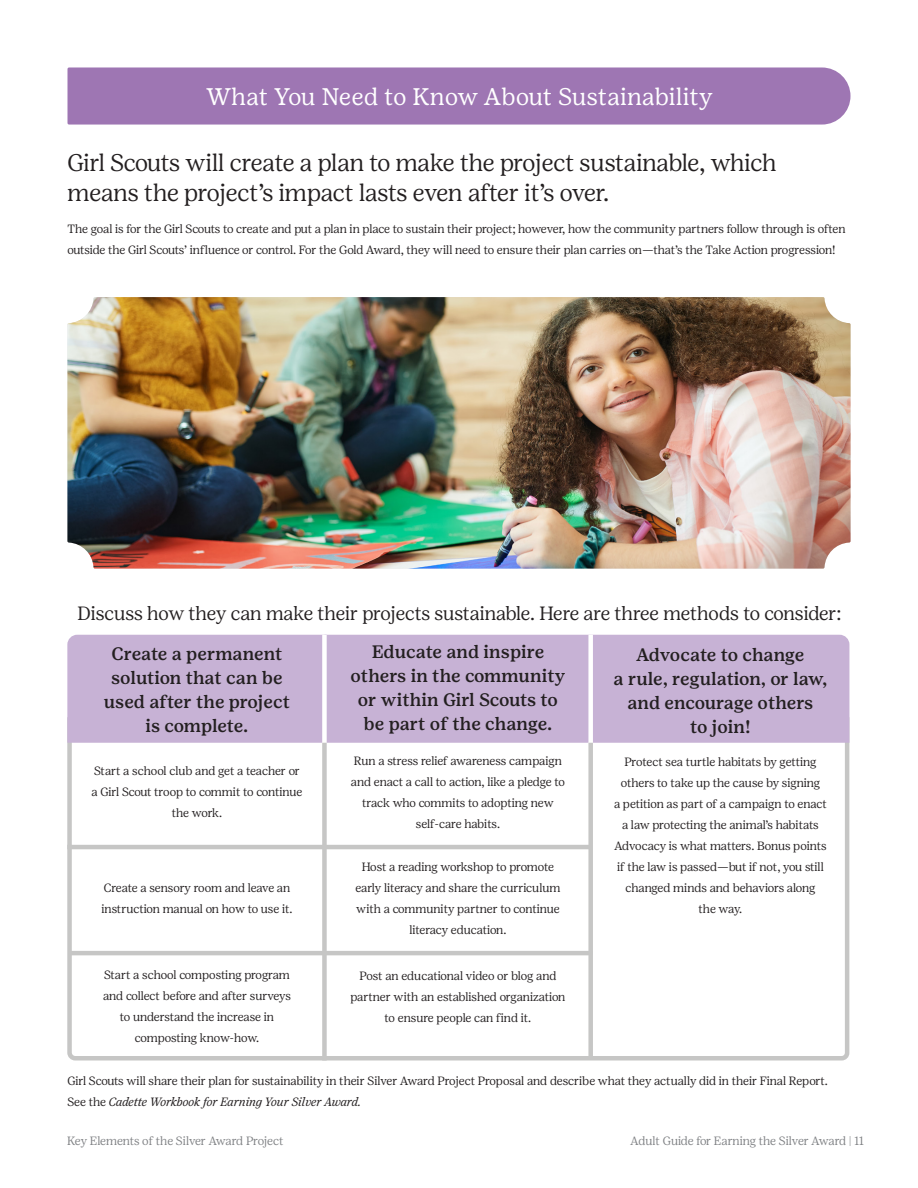
<style>
.page{position:relative;width:918px;height:1188px;background:#fff}
.page>*{position:absolute;margin:0;border:0;box-sizing:border-box;transform-origin:0 0}
.Intro_Copy{font:300 24px/30px "Girl Scout Display";color:#231f20}
.Headline{font:24px "Girl Scout Text";color:#fff}
.t1{font:300 19.2px "Girl Scout Display";color:#231f20}
.Chart_header{font:500 18px/24px "Girl Scout Text";letter-spacing:-.005em;color:#231f20;text-align:center}
.Chart_Copy{font:300 12px/21px "Girl Scout Display";color:#231f20;text-align:center}
.Copy{font:300 12px/21px "Girl Scout Display";letter-spacing:-.005em;color:#231f20}
.header_footer{font:300 12px "Girl Scout Display";color:#808285}
.Copy-2{font:italic 300 12px "Girl Scout Display";letter-spacing:-.005em;color:#231f20}
.s1{font-style:normal}
</style>
<div class="page">
<div style="left:68px;top:67px;width:783px;height:58px;background:#9e76b3"></div>
<img style="left:67px;top:297px;width:784px;height:272px">
<svg style="left:67px;top:745px;width:783px;height:316px"></svg>
<div style="left:67px;top:634px;width:783px;height:111px;background:#c7b2d5"></div>
<div style="left:322px;top:635px;width:5px;height:109px;background:#fff"></div>
<div style="left:588px;top:635px;width:5px;height:109px;background:#fff"></div>
<hr style="left:67px;top:845px;width:524px;height:4px;background:#c6c6c5">
<hr style="left:70px;top:951px;width:522px;height:4px;background:#c6c6c5">
<div style="left:322px;top:743px;width:5px;height:317px;background:#c6c6c5"></div>
<div style="left:588px;top:743px;width:5px;height:315px;background:#c6c6c5"></div>
<p class="Headline" style="left:206px;top:83px;width:508px">What You Need to Know About Sustainability</p>
<p class="Intro_Copy" style="left:68px;top:148px;width:711px">Girl Scouts will create a plan to make the project sustainable, which means the project’s impact lasts even after it’s over.</p>
<p class="Copy" style="left:68px;top:218px;width:780px">The goal is for the Girl Scouts to create and put a plan in place to sustain their project; however, how the community partners follow through is often outside the Girl Scouts’ influence or control. For the Gold Award, they will need to ensure their plan carries on—that’s the Take Action progression!</p>
<p class="t1" style="left:77px;top:602px;width:766px">Discuss how they can make their projects sustainable. Here are three methods to consider:</p>
<p class="Chart_header" style="left:111px;top:642px;width:173px;text-align:left">Create a permanent solution that can be</p>
<p class="Chart_header" style="left:104px;top:690px;width:188px">used after the project</p>
<p class="Chart_header" style="left:145px;top:714px;width:105px">is complete.</p>
<p class="Chart_header" style="left:351px;top:640px;width:216px">Educate and inspire others in the community or within Girl Scouts to be part of the change.</p>
<p class="Chart_header" style="left:614px;top:643px;width:215px">Advocate to change<br>a rule, regulation, or law, and encourage others<br>to join!</p>
<p class="Chart_Copy" style="left:92px;top:760px;width:212px">Start a school club and get a teacher or a Girl Scout troop to commit to continue the work.</p>
<p class="Chart_Copy" style="left:351px;top:750px;width:216px">Run a stress relief awareness campaign and enact a call to action, like a pledge to track who commits to adopting new self-care habits.</p>
<p class="Chart_Copy" style="left:614px;top:751px;width:214px">Protect sea turtle habitats by getting others to take up the cause by signing<br>a petition as part of a campaign to enact a law protecting the animal’s habitats Advocacy is what matters. Bonus points if the law is passed—but if not, you still changed minds and behaviors along<br>the way.</p>
<p class="Chart_Copy" style="left:355px;top:857px;width:207px">Host a reading workshop to promote early literacy and share the curriculum with a community partner to continue literacy education.</p>
<p class="Chart_Copy" style="left:104px;top:878px;width:188px">Create a sensory room and leave an</p>
<p class="Chart_Copy" style="left:101px;top:899px;width:193px">instruction manual on how to use it.</p>
<p class="Chart_Copy" style="left:103px;top:964px;width:189px">Start a school composting program and collect before and after surveys to understand the increase in composting know-how.</p>
<p class="Chart_Copy" style="left:350px;top:966px;width:217px">Post an educational video or blog and partner with an established organization to ensure people can find it.</p>
<p class="Copy" style="left:68px;top:1071px;width:762px">Girl Scouts will share their plan for sustainability in their Silver Award Project Proposal and describe what they actually did in their Final Report.</p>
<p class="Copy-2" style="left:68px;top:1095px;width:295px"><span class="s1">See the</span> Cadette Workbook for Earning Your Silver Award.</p>
<p class="header_footer" style="left:67px;top:1134px;width:218px">Key Elements of the Silver Award Project</p>
<p class="header_footer" style="left:631px;top:1134px;width:235px">Adult Guide for Earning the Silver Award | 11</p>
</div>
